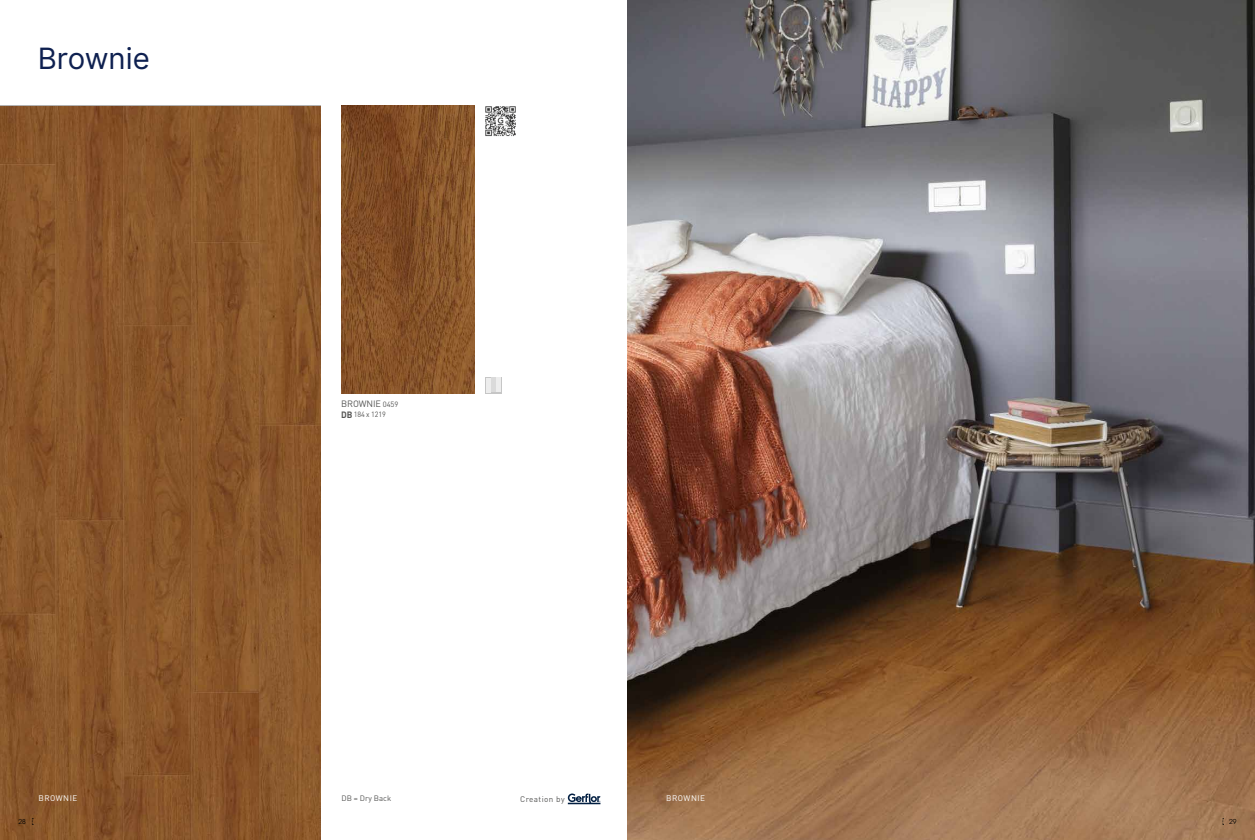
<style>
.page{position:relative;width:1255px;height:840px;background:#fff}
.page>*{position:absolute;margin:0;border:0;box-sizing:border-box;transform-origin:0 0}
.t1{font:29.4px "Inter";color:#0e2050}
.t2{font:9.07px "DIN Pro";letter-spacing:-.01em;color:#575756}
.t3{font:8.1px "DIN Pro";letter-spacing:.06em;color:#fff}
.t4{font:8.1px "DIN Pro";letter-spacing:.05em;color:#575756}
.t5{font:7.8px "DIN Pro";color:#575756}
.t6{font:7.57px "DIN Pro";letter-spacing:-.02em;color:#575756;scale:.95 1}
.t7{font:6.75px "Avant Garde";color:#000}
.s1{font-size:7.57px}
.s2{font-weight:700;font-size:9.07px}
</style>
<div class="page">
<svg style="left:568px;top:793px;width:32px;height:11px"></svg>
<img style="left:0;top:106px;width:320px;height:734px">
<img style="left:341px;top:106px;width:133px;height:287px">
<div style="left:485px;top:377px;width:16px;height:16px;background:#e3e3e3"></div>
<hr style="left:491px;top:378px;width:4px;height:14px;background:#dadada">
<hr style="left:486px;top:378px;width:4px;height:14px;background:#ededed">
<div style="left:496px;top:378px;width:5px;height:14px;background:#ededed"></div>
<img style="left:627px;top:0;width:627px;height:840px">
<img style="left:485px;top:106px;width:30px;height:30px">
<h1 class="t1" style="left:38px;top:37px;width:113px">Brownie</h1>
<p class="t3" style="left:39px;top:791px;width:40px">BROWNIE</p>
<p class="t2" style="left:341px;top:397px;width:59px">BROWNIE <span class="s1">0459</span></p>
<p class="t6" style="left:341px;top:409px;width:49px"><span class="s2">DB</span> 184 x 1219</p>
<p class="t5" style="left:341px;top:792px;width:51px">DB = Dry Back</p>
<p class="t4" style="left:520px;top:792px;width:46px">Creation by</p>
<p class="t3" style="left:666px;top:791px;width:40px">BROWNIE</p>
<p class="t7" style="left:18px;top:817px;width:9px">28</p>
<p class="t7" style="left:1228px;top:817px;width:9px">29</p>
</div>
